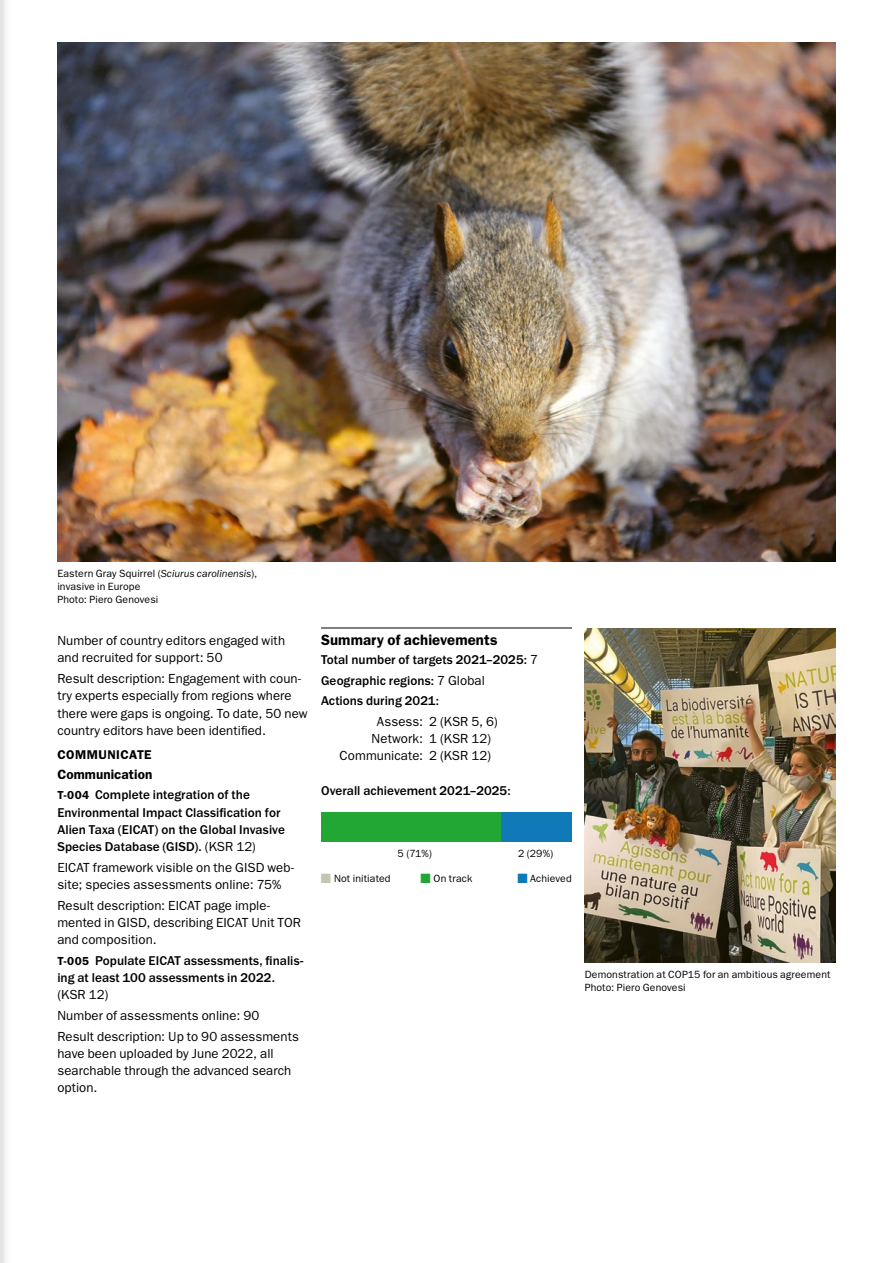
<style>
.page{position:relative;width:893px;height:1263px;background:#fff}
.page>*{position:absolute;margin:0;border:0;box-sizing:border-box;transform-origin:0 0}
.t1{font:600 15px "ITC Franklin Gothic Std";letter-spacing:.005em;color:#000}
.t2{font:600 13.5px "ITC Franklin Gothic Std";letter-spacing:.005em;color:#000}
.t3{font:13.2px/17.2px "ITC Franklin Gothic Std";letter-spacing:.005em;color:#000}
.t4{font:500 13.2px/17.2px "ITC Franklin Gothic Std";letter-spacing:.005em;color:#000}
.t5{font:600 12.75px "ITC Franklin Gothic Std";letter-spacing:.035em;color:#000}
.t6{font:10.5px/12.8px "ITC Franklin Gothic Std";letter-spacing:.01em;color:#000}
.s1{font-style:italic}
.s2{font-weight:600;font-size:11.7px}
.s3{font-weight:400}
.s4{color:#c5c5b3}
.s5{color:#23a734}
.s6{color:#1079b8}
</style>
<div class="page">
<svg style="left:0;top:0;width:6px;height:1263px"></svg>
<hr style="left:321px;top:628px;width:251px;height:1px;background:#000">
<div style="left:491px;top:812px;width:81px;height:29px;background:#1079b8"></div>
<div style="left:321px;top:812px;width:179px;height:29px;background:#23a734"></div>
<img style="left:57px;top:43px;width:778px;height:518px">
<img style="left:585px;top:628px;width:251px;height:334px">
<p class="t6" style="left:57px;top:567px;width:201px">Eastern Gray Squirrel (<span class="s1">Sciurus carolinensis</span>), invasive in Europe<br>Photo: Piero Genovesi</p>
<p class="t3" style="left:57px;top:632px;width:229px">Number of country editors engaged with and recruited for support: 50</p>
<p class="t3" style="left:57px;top:670px;width:252px">Result description: Engagement with coun&shy;try experts especially from regions where there were gaps is ongoing. To date, 50 new country editors have been identified.</p>
<p class="t5" style="left:57px;top:747px;width:96px">COMMUNICATE</p>
<p class="t2" style="left:57px;top:766px;width:96px">Communication</p>
<p class="t4" style="left:57px;top:786px;width:229px"><span class="s2">T-004</span> Complete integration of the Environmental Impact Classification for Alien Taxa (EICAT) on the Global Invasive Species Database (GISD). <span class="s3">(KSR 12)</span></p>
<p class="t3" style="left:57px;top:859px;width:238px">EICAT framework visible on the GISD web&shy;site; species assessments online: 75%</p>
<p class="t3" style="left:57px;top:897px;width:245px">Result description: EICAT page imple&shy;mented in GISD, describing EICAT Unit TOR and composition.</p>
<p class="t4" style="left:57px;top:952px;width:247px"><span class="s2">T-005</span> Populate EICAT assessments, finalis&shy;ing at least 100 assessments in 2022.</p>
<p class="t3" style="left:57px;top:984px;width:243px;line-height:20.7px">(KSR 12)<br>Number of assessments online: 90<br>Result description: Up to 90 assessments</p>
<p class="t3" style="left:57px;top:1045px;width:235px">have been uploaded by June 2022, all searchable through the advanced search option.</p>
<p class="t1" style="left:321px;top:631px;width:178px">Summary of achievements</p>
<p class="t4" style="left:321px;top:649px;width:218px;line-height:20.7px">Total number of targets 2021–2025: <span class="s3">7<br></span>Geographic regions: <span class="s3">7 Global<br></span>Actions during 2021:</p>
<p class="t3" style="left:377px;top:713px;width:122px">Assess: 2 (KSR 5, 6)</p>
<p class="t3" style="left:372px;top:730px;width:121px">Network: 1 (KSR 12)</p>
<p class="t3" style="left:340px;top:747px;width:153px">Communicate: 2 (KSR 12)</p>
<p class="t4" style="left:321px;top:782px;width:191px">Overall achievement 2021–2025:</p>
<p class="t6" style="left:398px;top:847px;width:36px">5 (71%)</p>
<p class="t6" style="left:518px;top:847px;width:36px">2 (29%)</p>
<p class="t6" style="left:321px;top:872px;width:71px"><span class="s4">■</span> Not initiated</p>
<p class="t6" style="left:420px;top:872px;width:53px"><span class="s5">■</span> On track</p>
<p class="t6" style="left:518px;top:872px;width:56px"><span class="s6">■</span> Achieved</p>
<p class="t6" style="left:585px;top:968px;width:247px">Demonstration at COP15 for an ambitious agreement<br>Photo: Piero Genovesi</p>
</div>
